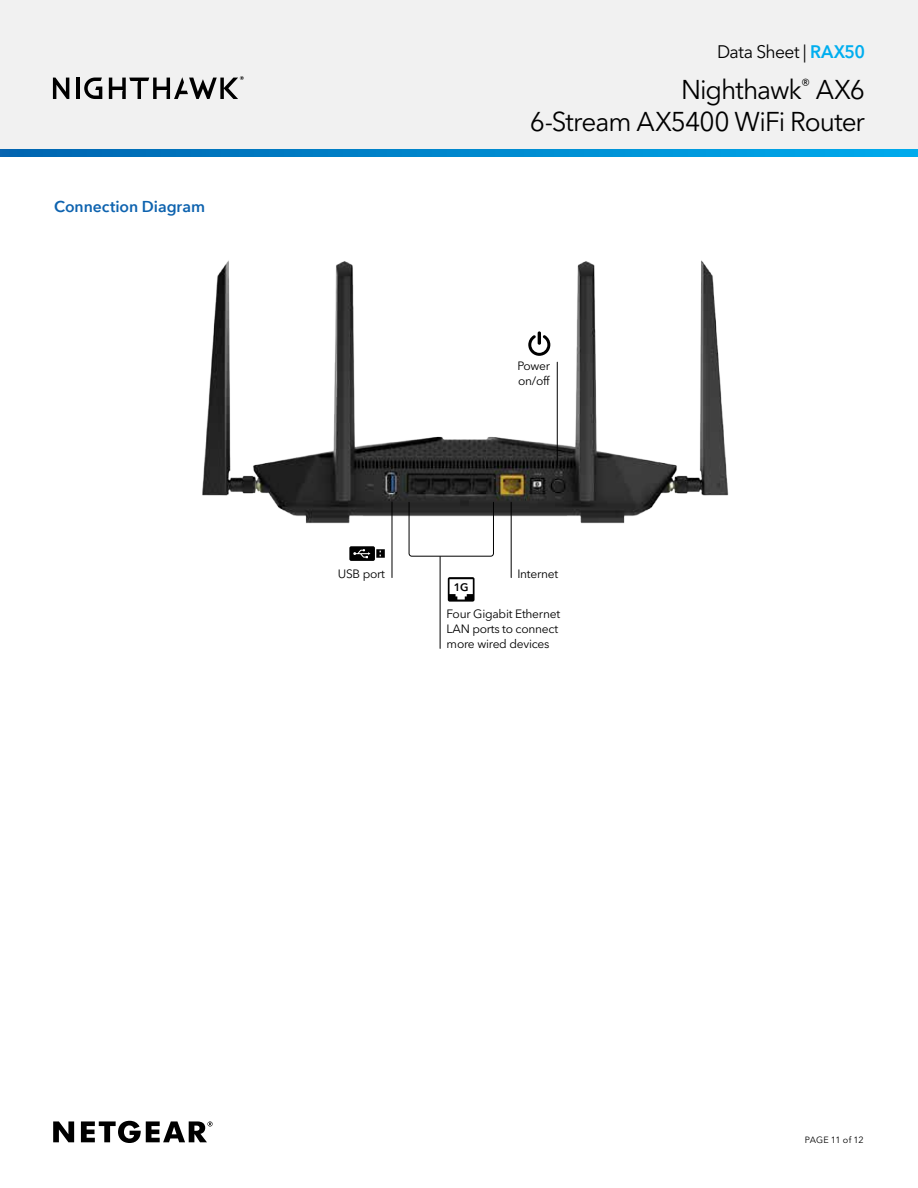
<style>
.page{position:relative;width:918px;height:1188px;background:#fff}
.page>*{position:absolute;margin:0;border:0;box-sizing:border-box;transform-origin:0 0}
.t1{font:27px/31.5px "Avenir Next LT Pro";letter-spacing:-.035em;color:#000;text-align:right}
.t2{font:18px "Avenir Next LT Pro";letter-spacing:-.03em;color:#000}
.t3{font:600 15.75px "Avenir Next";color:#0e63af}
.t4{font:12px/15px "Avenir Next LT Pro";letter-spacing:-.02em;color:#000}
.t5{font:600 10.8px "Avenir Next LT Pro";color:#000}
.t6{font:9px "Avenir Next LT Pro";letter-spacing:-.015em;color:#000}
.s1{font-weight:600;color:#00aeef}
</style>
<div class="page">
<div style="left:0;top:0;width:918px;height:156px;background:#f1f1f1"></div>
<svg style="left:53px;top:1121px;width:160px;height:22px"></svg>
<svg style="left:53px;top:78px;width:16px;height:21px"></svg>
<hr style="left:76px;top:78px;width:3px;height:21px;background:#000">
<svg style="left:84px;top:78px;width:18px;height:21px"></svg>
<svg style="left:109px;top:76px;width:135px;height:23px"></svg>
<svg style="left:0;top:149px;width:918px;height:8px;background:#0087cd"></svg>
<img style="left:202px;top:260px;width:527px;height:329px">
<hr style="left:511px;top:502px;width:1px;height:76px;background:#000">
<svg style="left:528px;top:335px;width:22px;height:21px"></svg>
<hr style="left:538px;top:331px;width:3px;height:14px;background:#000;border-radius:2px">
<hr style="left:392px;top:502px;width:1px;height:76px;background:#000">
<svg style="left:349px;top:546px;width:36px;height:15px"></svg>
<svg style="left:448px;top:577px;width:27px;height:25px"></svg>
<svg style="left:408px;top:501px;width:86px;height:56px"></svg>
<hr style="left:440px;top:557px;width:1px;height:91px;background:#000">
<hr style="left:557px;top:362px;width:1px;height:103px;background:#000">
<h3 class="t3" style="left:54px;top:193px;width:153px">Connection Diagram</h3>
<h2 class="t2" style="left:717px;top:41px;width:149px">Data Sheet | <span class="s1">RAX50</span></h2>
<h1 class="t1" style="left:530px;top:74px;width:337px">Nighthawk<sup>®</sup> AX6<br>6-Stream AX5400 WiFi Router</h1>
<p class="t4" style="left:518px;top:358px;width:34px">Power on/off</p>
<p class="t4" style="left:338px;top:566px;width:49px">USB port</p>
<p class="t4" style="left:517px;top:566px;width:43px">Internet</p>
<p class="t4" style="left:447px;top:607px;width:115px">Four Gigabit Ethernet<br>LAN ports to connect more wired devices</p>
<p class="t5" style="left:454px;top:581px;width:16px">1G</p>
<p class="t6" style="left:805px;top:1134px;width:60px">PAGE 11 of 12</p>
</div>
